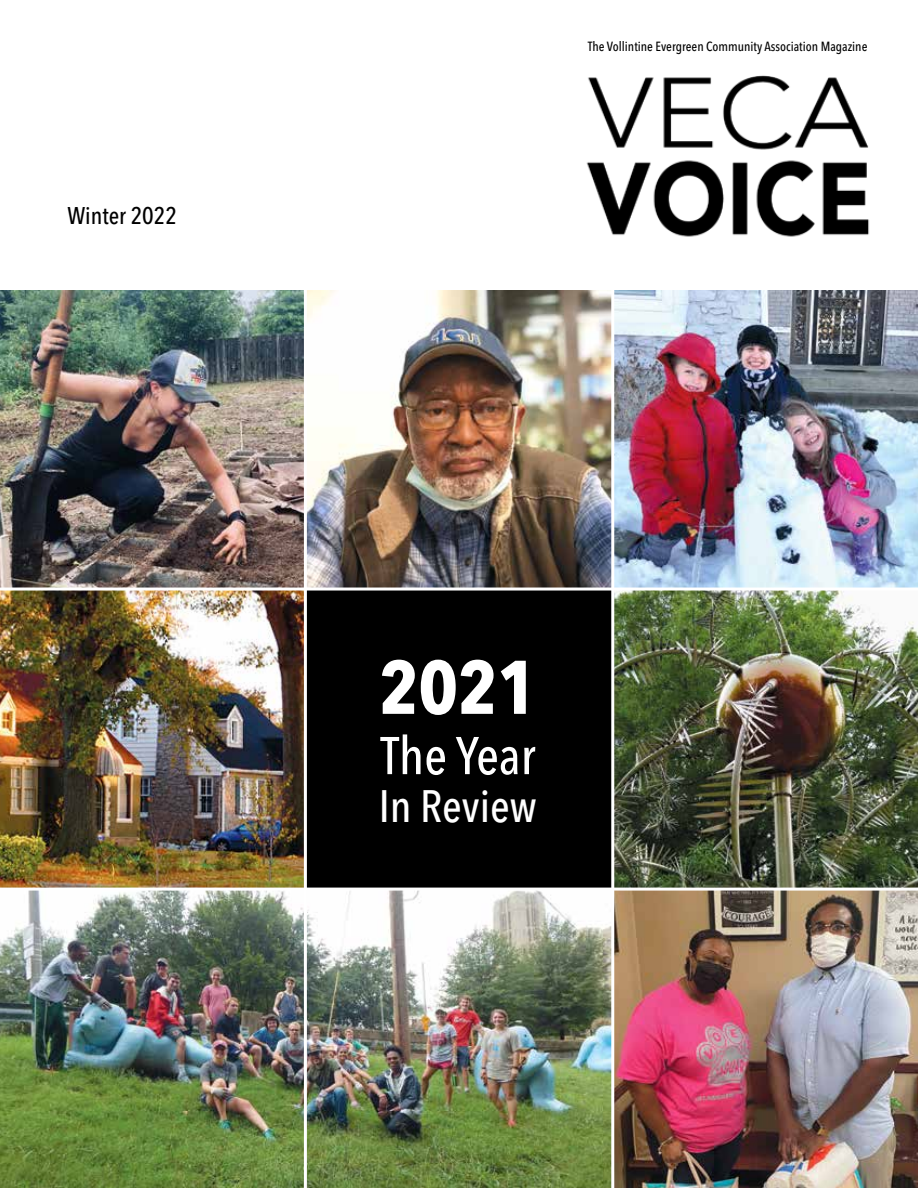
<style>
.page{position:relative;width:918px;height:1188px;background:#fff}
.page>*{position:absolute;margin:0;border:0;box-sizing:border-box;transform-origin:0 0}
.t1{font:700 condensed 75px "Avenir Next LT Pro";color:#fff}
.t2{font:500 condensed 52.5px "Avenir Next LT Pro";letter-spacing:-.005em;color:#fff}
.t3{font:500 condensed 45px "Avenir Next LT Pro";color:#fff}
.t4{font:500 condensed 24px "Avenir Next LT Pro";color:#000}
.t5{font:500 condensed 13.2px "Avenir Next LT Pro";color:#000}
</style>
<div class="page">
<img style="left:0;top:891px;width:918px;height:297px">
<img style="left:586px;top:75px;width:283px;height:162px">
<img style="left:0;top:290px;width:304px;height:598px">
<img style="left:307px;top:290px;width:611px;height:298px">
<div style="left:306px;top:589px;width:306px;height:299px;background:#000"></div>
<img style="left:614px;top:591px;width:304px;height:297px">
<hr style="left:0;top:588px;width:918px;height:3px;background:#fff">
<hr style="left:304px;top:259px;width:3px;height:929px;background:#fff">
<hr style="left:611px;top:277px;width:3px;height:911px;background:#fff">
<h3 class="t4" style="left:67px;top:201px;width:111px">Winter 2022</h3>
<p class="t5" style="left:588px;top:38px;width:281px">The Vollintine Evergreen Community Association Magazine</p>
<h1 class="t1" style="left:379px;top:642px;width:159px">2021</h1>
<h2 class="t2" style="left:380px;top:724px;width:157px">The Year</h2>
<h3 class="t3" style="left:379px;top:779px;width:159px">In Review</h3>
</div>
